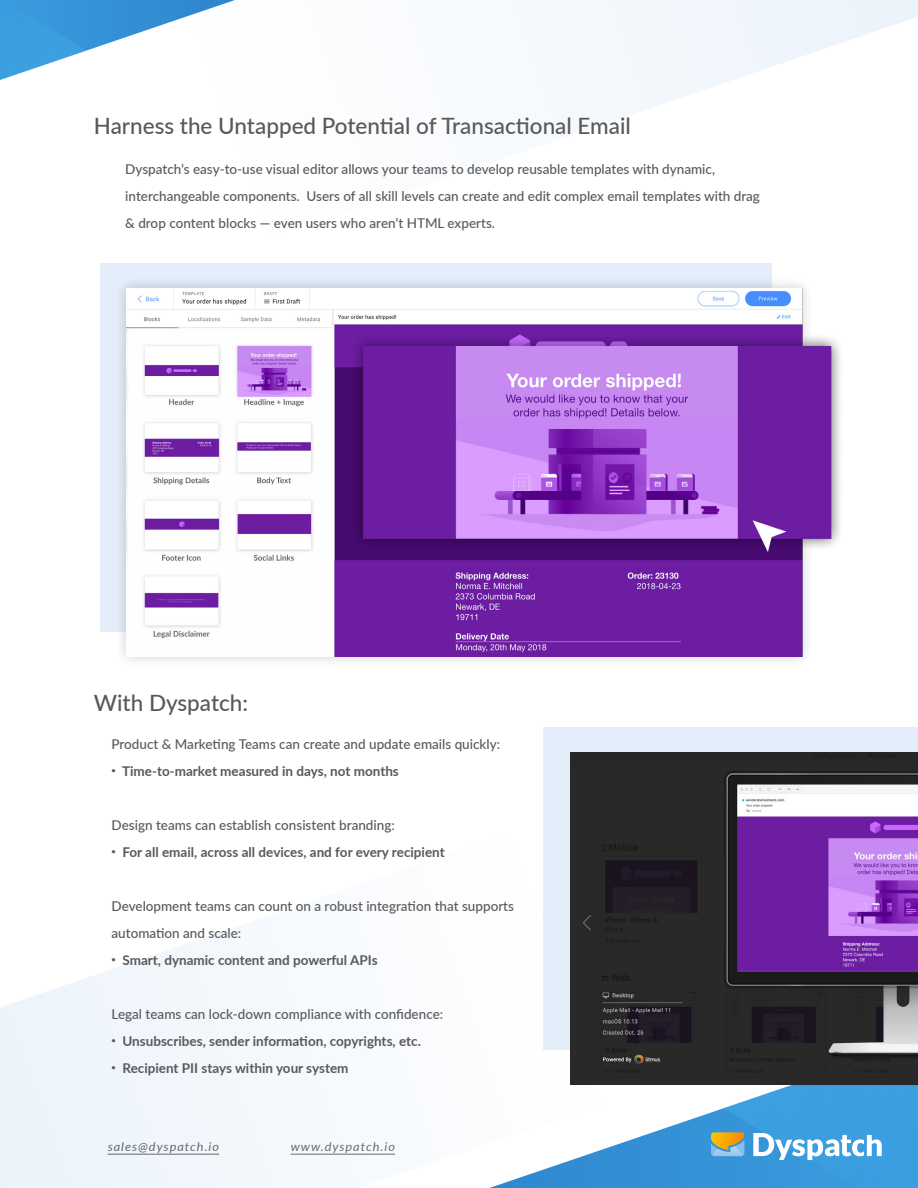
<style>
.page{position:relative;width:918px;height:1188px;background:#fff}
.page>*{position:absolute;margin:0;border:0;box-sizing:border-box;transform-origin:0 0}
.t1{font:500 22.5px "Lato";color:#58595b}
.t2{font:500 13.5px/27px "Lato";color:#58595b}
.t3{font:700 13.5px "Lato";color:#58595b}
.t4{font:italic 12px "Lato";letter-spacing:.075em;color:#6d6e70;scale:1.06 1}
</style>
<div class="page">
<svg style="left:0;top:930px;width:258px;height:258px;fill:#f2f7fc"></svg>
<svg style="left:556px;top:0;width:362px;height:125px;fill:#f4f8fd"></svg>
<svg style="left:47px;top:1011px;width:664px;height:177px"></svg>
<svg style="left:47px;top:1029px;width:504px;height:159px"></svg>
<svg style="left:0;top:0;width:235px;height:80px"></svg>
<svg style="left:711px;top:1085px;width:207px;height:103px"></svg>
<div style="left:100px;top:263px;width:672px;height:368px;background:#e3eefa"></div>
<div style="left:543px;top:727px;width:375px;height:322px;background:#e3eefa"></div>
<div style="left:114px;top:276px;width:736px;height:393px;background:#000;opacity:.2"></div>
<img style="left:126px;top:288px;width:724px;height:369px">
<img style="left:570px;top:753px;width:348px;height:332px">
<h1 class="t1" style="left:94px;top:109px;width:539px">Harness the Untapped Potential of Transactional Email</h1>
<p class="t2" style="left:125px;top:155px;width:636px">Dyspatch’s easy-to-use visual editor allows your teams to develop reusable templates with dynamic, interchangeable components. Users of all skill levels can create and edit complex email templates with drag &amp; drop content blocks — even users who aren’t HTML experts.</p>
<h1 class="t1" style="left:94px;top:687px;width:156px">With Dyspatch:</h1>
<p class="t2" style="left:112px;top:730px;width:390px">Product &amp; Marketing Teams can create and update emails quickly:</p>
<p class="t3" style="left:112px;top:761px;width:289px"><sup>•</sup> Time-to-market measured in days, not months</p>
<p class="t2" style="left:112px;top:811px;width:285px">Design teams can establish consistent branding:</p>
<p class="t3" style="left:112px;top:842px;width:335px"><sup>•</sup> For all email, across all devices, and for every recipient</p>
<p class="t2" style="left:112px;top:892px;width:404px">Development teams can count on a robust integration that supports automation and scale:</p>
<p class="t3" style="left:112px;top:950px;width:268px"><sup>•</sup> Smart, dynamic content and powerful APIs</p>
<p class="t2" style="left:112px;top:1000px;width:333px">Legal teams can lock-down compliance with confidence:</p>
<p class="t3" style="left:112px;top:1031px;width:311px"><sup>•</sup> Unsubscribes, sender information, copyrights, etc.</p>
<p class="t3" style="left:112px;top:1058px;width:238px"><sup>•</sup> Recipient PII stays within your system</p>
<p class="t4" style="left:108px;top:1138px;width:107px">sales@dyspatch.io</p>
<p class="t4" style="left:291px;top:1138px;width:100px">www.dyspatch.io</p>
</div>
